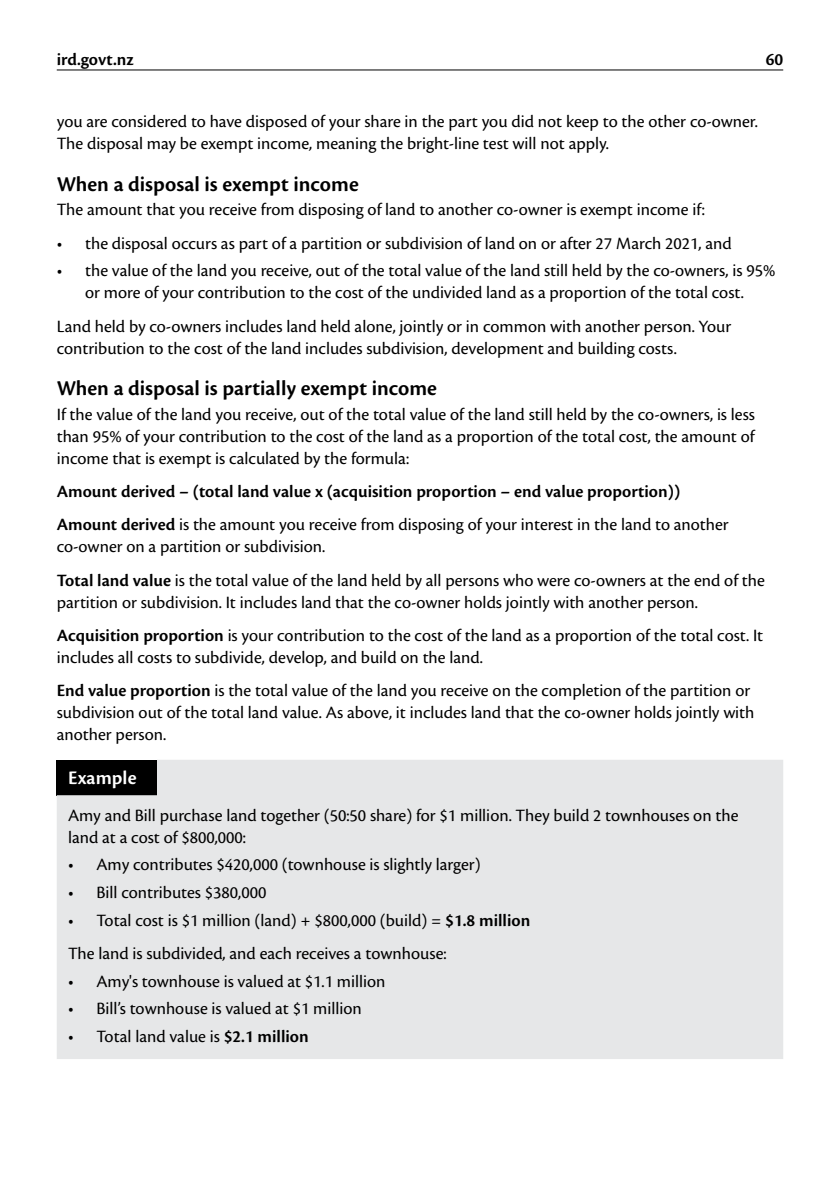
<style>
.page{position:relative;width:840px;height:1191px;background:#fff}
.page>*{position:absolute;margin:0;border:0;box-sizing:border-box;transform-origin:0 0}
.t1{font:600 22px "Cronos Pro";color:#000}
.body_1_5mm{font:600 20px "Cronos Pro";letter-spacing:.005em;color:#fff}
.Body_Text_2mm{font:18px/22px "Cronos Pro";color:#000}
.Body_Text_1mm{font:18px/22px "Cronos Pro";color:#000}
.Body_Text_2mm-2{font:600 18px "Cronos Pro";color:#000}
.s1{font-weight:600}
</style>
<div class="page">
<div style="left:57px;top:760px;width:725px;height:299px;background:#e6e7e8"></div>
<hr style="left:57px;top:69px;width:725px;height:1px;background:#000">
<p class="Body_Text_2mm-2" style="left:57px;top:49px;width:78px">ird.govt.nz</p>
<p class="Body_Text_2mm-2" style="left:765px;top:49px;width:19px">60</p>
<p class="Body_Text_2mm" style="left:57px;top:111px;width:702px">you are considered to have disposed of your share in the part you did not keep to the other co-owner.<br>The disposal may be exempt income, meaning the bright-line test will not apply.</p>
<h3 class="t1" style="left:57px;top:171px;width:303px">When a disposal is exempt income</h3>
<p class="Body_Text_2mm" style="left:57px;top:199px;width:649px">The amount that you receive from disposing of land to another co-owner is exempt income if:</p>
<p class="Body_Text_2mm" style="left:57px;top:232px;width:676px">• the disposal occurs as part of a partition or subdivision of land on or after 27 March 2021, and</p>
<p class="Body_Text_2mm" style="left:57px;top:260px;width:719px;text-align:center">• the value of the land you receive, out of the total value of the land still held by the co-owners, is 95% or more of your contribution to the cost of the undivided land as a proportion of the total cost.</p>
<p class="Body_Text_2mm" style="left:57px;top:315px;width:675px">Land held by co-owners includes land held alone, jointly or in common with another person. Your contribution to the cost of the land includes subdivision, development and building costs.</p>
<h3 class="t1" style="left:57px;top:375px;width:381px">When a disposal is partially exempt income</h3>
<p class="Body_Text_2mm" style="left:57px;top:403px;width:699px;text-align:justify">If the value of the land you receive, out of the total value of the land still held by the co-owners, is less than 95% of your contribution to the cost of the land as a proportion of the total cost, the amount of income that is exempt is calculated by the formula:</p>
<p class="Body_Text_2mm-2" style="left:57px;top:481px;width:624px">Amount derived – (total land value x (acquisition proportion – end value proportion))</p>
<p class="Body_Text_2mm" style="left:57px;top:514px;width:673px"><span class="s1">Amount derived</span> is the amount you receive from disposing of your interest in the land to another co-owner on a partition or subdivision.</p>
<p class="Body_Text_2mm" style="left:57px;top:569px;width:709px"><span class="s1">Total land value</span> is the total value of the land held by all persons who were co-owners at the end of the partition or subdivision. It includes land that the co-owner holds jointly with another person.</p>
<p class="Body_Text_2mm" style="left:57px;top:624px;width:707px"><span class="s1">Acquisition proportion</span> is your contribution to the cost of the land as a proportion of the total cost. It includes all costs to subdivide, develop, and build on the land.</p>
<p class="Body_Text_2mm" style="left:57px;top:680px;width:698px"><span class="s1">End value proportion</span> is the total value of the land you receive on the completion of the partition or subdivision out of the total land value. As above, it includes land that the co-owner holds jointly with another person.</p>
<p class="body_1_5mm" style="left:68px;top:766px;width:70px">Example</p>
<p class="Body_Text_1mm" style="left:68px;top:804px;width:671px">Amy and Bill purchase land together (50:50 share) for $1 million. They build 2 townhouses on the land at a cost of $800,000:</p>
<p class="Body_Text_2mm" style="left:68px;top:853px;width:414px">• Amy contributes $420,000 (townhouse is slightly larger)</p>
<p class="Body_Text_2mm" style="left:68px;top:881px;width:200px">• Bill contributes $380,000</p>
<p class="Body_Text_2mm" style="left:68px;top:909px;width:463px">• Total cost is $1 million (land) + $800,000 (build) = <span class="s1">$1.8 million</span></p>
<p class="Body_Text_1mm" style="left:68px;top:942px;width:380px">The land is subdivided, and each receives a townhouse:</p>
<p class="Body_Text_2mm" style="left:68px;top:970px;width:319px">• Amy's townhouse is valued at $1.1 million</p>
<p class="Body_Text_2mm" style="left:68px;top:997px;width:295px">• Bill’s townhouse is valued at $1 million</p>
<p class="Body_Text_2mm" style="left:68px;top:1025px;width:242px">• Total land value is <span class="s1">$2.1 million</span></p>
</div>
